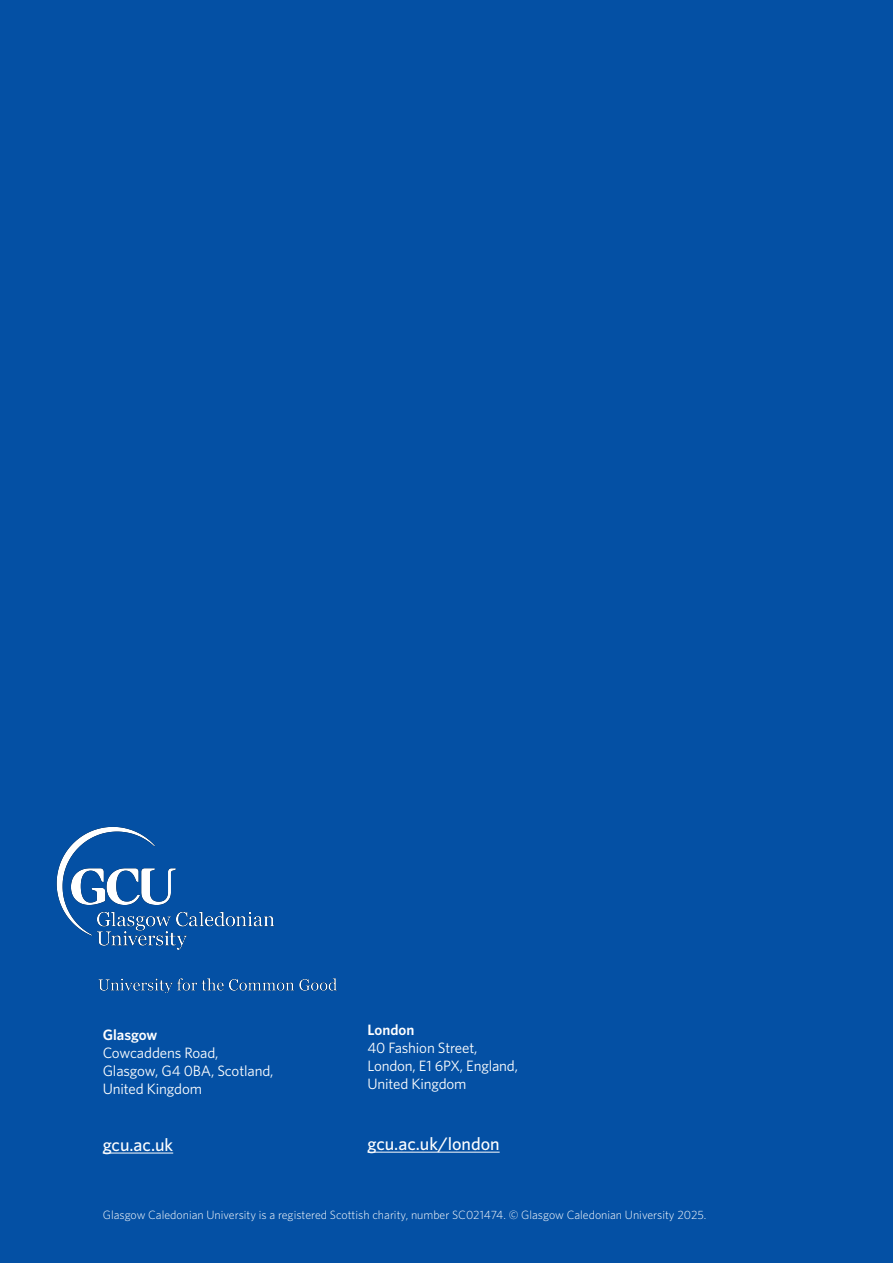
<style>
.page{position:relative;width:893px;height:1263px;background:#0450a4}
.page>*{position:absolute;margin:0;border:0;box-sizing:border-box;transform-origin:0 0}
.t1{font:500 18px "Whitney";color:#fff}
.t2{font:15px/18px "Whitney";letter-spacing:-.01em;color:#fff}
.t3{font:600 15px "Whitney";color:#fff}
.t4{font:300 12px "Whitney";color:#fff}
</style>
<div class="page">
<hr style="left:103px;top:1152px;width:70px;height:1px;background:#fff">
<hr style="left:367px;top:1152px;width:133px;height:1px;background:#fff">
<img style="left:56px;top:826px;width:282px;height:167px">
<p class="t3" style="left:103px;top:1024px;width:56px">Glasgow</p>
<p class="t2" style="left:103px;top:1043px;width:172px">Cowcaddens Road,<br>Glasgow, G4 0BA, Scotland,<br>United Kingdom</p>
<p class="t1" style="left:103px;top:1133px;width:72px">gcu.ac.uk</p>
<p class="t3" style="left:367px;top:1020px;width:48px">London</p>
<p class="t2" style="left:367px;top:1038px;width:152px">40 Fashion Street,<br>London, E1 6PX, England,<br>United Kingdom</p>
<p class="t1" style="left:367px;top:1132px;width:134px">gcu.ac.uk/london</p>
<p class="t4" style="left:103px;top:1206px;width:605px">Glasgow Caledonian University is a registered Scottish charity, number SC021474. © Glasgow Caledonian University 2025.</p>
</div>
